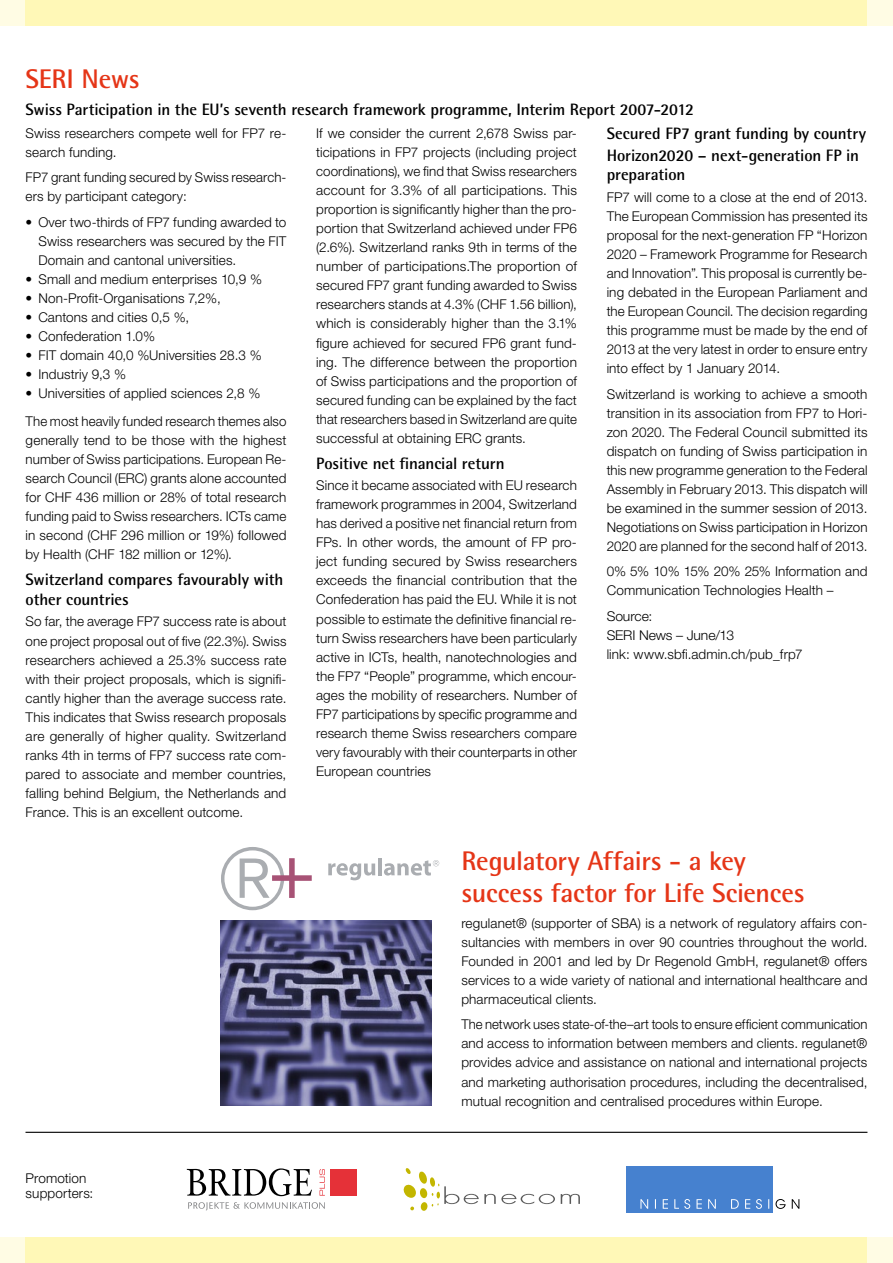
<style>
.page{position:relative;width:893px;height:1263px;background:#fff}
.page>*{position:absolute;margin:0;border:0;box-sizing:border-box;transform-origin:0 0}
.t1{font:700 27px/32.4px "Rotis Semi Sans";letter-spacing:-.01em;color:#e53517}
.t2{font:700 16.5px/19.8px "Rotis Semi Sans";letter-spacing:-.005em;color:#000}
.t3{font:300 13.5px/19px "Helvetica Neue LT Std";letter-spacing:.01em;color:#000;text-align:justify}
</style>
<div class="page">
<div style="left:0;top:0;width:893px;height:25px;background:#fffce4"></div>
<div style="left:0;top:1237px;width:893px;height:26px;background:#fffce4"></div>
<div style="left:26px;top:0;width:841px;height:25px;background:#fff8b7"></div>
<div style="left:26px;top:1237px;width:841px;height:26px;background:#fff8b7"></div>
<hr style="left:26px;top:1132px;width:841px;height:1px;background:#000">
<div style="left:626px;top:1166px;width:147px;height:47px;background:#4681cf"></div>
<svg style="left:775px;top:1199px;width:24px;height:10px"></svg>
<svg style="left:640px;top:1199px;width:129px;height:10px"></svg>
<svg style="left:561px;top:1194px;width:19px;height:10px"></svg>
<svg style="left:404px;top:1168px;width:151px;height:43px"></svg>
<svg style="left:187px;top:1168px;width:125px;height:28px"></svg>
<svg style="left:188px;top:1202px;width:137px;height:8px"></svg>
<svg style="left:319px;top:1169px;width:6px;height:26px"></svg>
<div style="left:331px;top:1169px;width:26px;height:26px;background:#e53138"></div>
<img style="left:221px;top:920px;width:211px;height:185px">
<svg style="left:221px;top:847px;width:91px;height:63px"></svg>
<svg style="left:328px;top:863px;width:47px;height:17px"></svg>
<hr style="left:378px;top:858px;width:4px;height:17px;background:#aaadb1">
<svg style="left:384px;top:860px;width:55px;height:15px"></svg>
<h1 class="t1" style="left:26px;top:63px;width:116px">SERI News</h1>
<p class="t2" style="left:26px;top:99px;width:670px">Swiss Participation in the EU’s seventh research framework programme, Interim Report 2007-2012</p>
<p class="t3" style="left:26px;top:123px;width:262px">Swiss researchers compete well for FP7 re&shy;search funding.</p>
<p class="t3" style="left:26px;top:168px;width:262px">FP7 grant funding secured by Swiss research&shy;ers by participant category:</p>
<p class="t3" style="left:38px;top:212px;width:249px;text-indent:-13px">• Over two-thirds of FP7 funding awarded to Swiss researchers was secured by the FIT Domain and cantonal universities.</p>
<p class="t3" style="left:26px;top:269px;width:238px">• Small and medium enterprises 10,9 %</p>
<p class="t3" style="left:26px;top:288px;width:197px">• Non-Profit-Organisations 7,2%,</p>
<p class="t3" style="left:26px;top:308px;width:165px">• Cantons and cities 0,5 %,</p>
<p class="t3" style="left:26px;top:327px;width:131px">• Confederation 1.0%</p>
<p class="t3" style="left:26px;top:346px;width:238px">• FIT domain 40,0 %Universities 28.3 %</p>
<p class="t3" style="left:26px;top:365px;width:102px">• Industriy 9,3 %</p>
<p class="t3" style="left:26px;top:379px;width:262px;line-height:27.6px">• Universities of applied sciences 2,8 %<br>The most heavily funded research themes also</p>
<p class="t3" style="left:26px;top:430px;width:262px">generally tend to be those with the highest number of Swiss participations. European Re&shy;search Council (ERC) grants alone accounted for CHF 436 million or 28% of total research funding paid to Swiss researchers. ICTs came in second (CHF 296 million or 19%) followed by Health (CHF 182 million or 12%).</p>
<p class="t2" style="left:26px;top:570px;width:259px">Switzerland compares favourably with other countries</p>
<p class="t3" style="left:26px;top:612px;width:262px">So far, the average FP7 success rate is about one project proposal out of five (22.3%). Swiss researchers achieved a 25.3% success rate with their project proposals, which is signifi&shy;cantly higher than the average success rate.<br>This indicates that Swiss research proposals are generally of higher quality. Switzerland ranks 4th in terms of FP7 success rate com&shy;pared to associate and member countries, falling behind Belgium, the Netherlands and France. This is an excellent outcome.</p>
<p class="t2" style="left:607px;top:122px;width:261px;line-height:21.9px">Secured FP7 grant funding by country<br>Horizon2020 – next-generation FP in</p>
<p class="t2" style="left:607px;top:165px;width:80px">preparation</p>
<p class="t3" style="left:607px;top:187px;width:262px">FP7 will come to a close at the end of 2013.<br>The European Commission has presented its proposal for the next-generation FP “Horizon 2020 – Framework Programme for Research and Innovation”. This proposal is currently be&shy;ing debated in the European Parliament and the European Council. The decision regarding this programme must be made by the end of 2013 at the very latest in order to ensure entry into effect by 1 January 2014.</p>
<p class="t3" style="left:607px;top:384px;width:262px">Switzerland is working to achieve a smooth transition in its association from FP7 to Hori&shy;zon 2020. The Federal Council submitted its dispatch on funding of Swiss participation in this new programme generation to the Federal Assembly in February 2013. This dispatch will be examined in the summer session of 2013.<br>Negotiations on Swiss participation in Horizon 2020 are planned for the second half of 2013.</p>
<p class="t3" style="left:607px;top:562px;width:262px">0% 5% 10% 15% 20% 25% Information and<br>Communication Technologies Health –</p>
<p class="t3" style="left:607px;top:606px;width:197px;text-align:left">Source:<br>SERI News – June/13<br>link: www.sbfi.admin.ch/pub_frp7</p>
<p class="t3" style="left:316px;top:123px;width:262px">If we consider the current 2,678 Swiss par&shy;ticipations in FP7 projects (including project coordinations), we find that Swiss researchers account for 3.3% of all participations. This proportion is significantly higher than the pro&shy;portion that Switzerland achieved under FP6 (2.6%). Switzerland ranks 9th in terms of the number of participations.The proportion of secured FP7 grant funding awarded to Swiss researchers stands at 4.3% (CHF 1.56 billion), which is considerably higher than the 3.1% figure achieved for secured FP6 grant fund&shy;ing. The difference between the proportion of Swiss participations and the proportion of secured funding can be explained by the fact that researchers based in Switzerland are quite successful at obtaining ERC grants.</p>
<p class="t2" style="left:316px;top:453px;width:190px">Positive net financial return</p>
<p class="t3" style="left:316px;top:475px;width:262px">Since it became associated with EU research framework programmes in 2004, Switzerland has derived a positive net financial return from FPs. In other words, the amount of FP pro&shy;ject funding secured by Swiss researchers exceeds the financial contribution that the Confederation has paid the EU. While it is not possible to estimate the definitive financial re&shy;turn Swiss researchers have been particularly active in ICTs, health, nanotechnologies and the FP7 “People” programme, which encour&shy;ages the mobility of researchers. Number of FP7 participations by specific programme and research theme Swiss researchers compare very favourably with their counterparts in other European countries</p>
<p class="t3" style="left:26px;top:1170px;width:69px;line-height:15px">Promotion supporters:</p>
<h1 class="t1" style="left:461px;top:844px;width:345px">Regulatory Affairs - a key success factor for Life Sciences</h1>
<p class="t3" style="left:461px;top:913px;width:408px">regulanet® (supporter of SBA) is a network of regulatory affairs con&shy;sultancies with members in over 90 countries throughout the world.<br>Founded in 2001 and led by Dr Regenold GmbH, regulanet® offers services to a wide variety of national and international healthcare and pharmaceutical clients.</p>
<p class="t3" style="left:461px;top:1015px;width:408px">The network uses state-of-the–art tools to ensure efficient communication and access to information between members and clients. regulanet® provides advice and assistance on national and international projects and marketing authorisation procedures, including the decentralised, mutual recognition and centralised procedures within Europe.</p>
</div>
